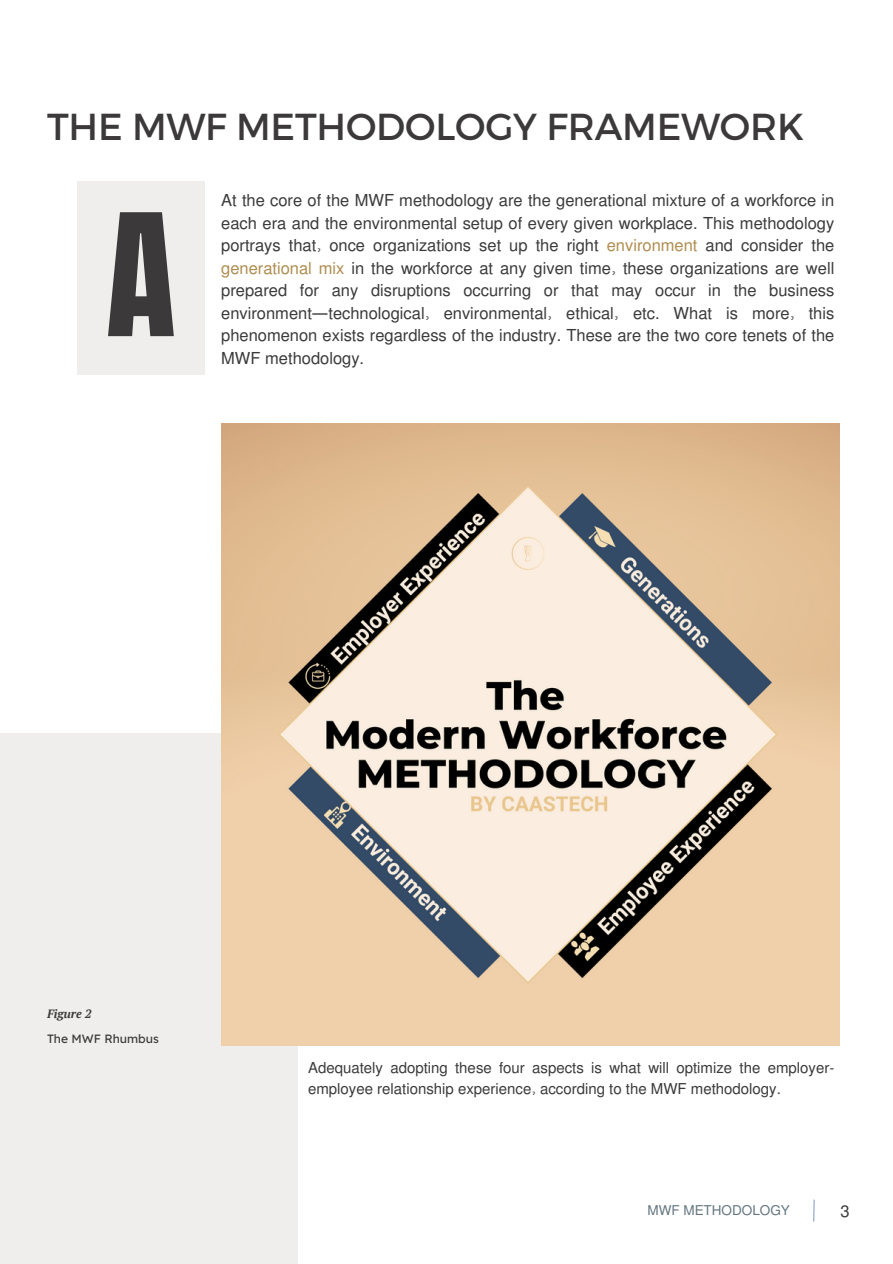
<style>
.page{position:relative;width:893px;height:1264px;background:#fff}
.page>*{position:absolute;margin:0;border:0;box-sizing:border-box;transform-origin:0 0}
.t1{font:144.15px "Anton";color:#3b3939}
.t2{font:37.5px "Montserrat";letter-spacing:-.005em;color:#3b3939}
.t3{font:16.5px/22.5px "Mukti";color:#3b3939;text-align:justify}
.t4{font:15px/21.3px "Mukti";color:#3b3939}
.t5{font:13.5px "Mukti";color:#637680}
.t6{font:12px "Lexend Deca";color:#3b3939}
.t7{font:italic 700 12px "PT Serif";color:#3b3939}
.s1{color:#b08c4f}
.s2{font-family:"Noto Sans Gurmukhi"}
</style>
<div class="page">
<div style="left:0;top:733px;width:298px;height:530px;background:#f0eeed"></div>
<div style="left:77px;top:181px;width:127px;height:194px;background:#f0eeed"></div>
<svg style="left:813px;top:1199px;width:2px;height:23px"></svg>
<img style="left:221px;top:423px;width:618px;height:622px">
<h2 class="t2" style="left:47px;top:102px;width:758px">THE MWF METHODOLOGY FRAMEWORK</h2>
<p class="t1" style="left:106px;top:172px;width:71px">A</p>
<h2 class="t3" style="left:221px;top:188px;width:614px">At the core of the MWF methodology are the generational mixture of a workforce in each era and the environmental setup of every given workplace. This methodology portrays that, once organizations set up the right <span class="s1">environment</span> and consider the <span class="s1">generational mix</span> in the workforce at any given time, these organizations are well prepared for any disruptions occurring or that may occur in the business environment<span class="s2">—</span>technological, environmental, ethical, etc. What is more, this phenomenon exists regardless of the industry. These are the two core tenets of the</h2>
<h2 class="t3" style="left:221px;top:346px;width:144px">MWF methodology.</h2>
<h4 class="t7" style="left:47px;top:1005px;width:46px">Figure 2</h4>
<p class="t6" style="left:47px;top:1030px;width:113px">The MWF Rhumbus</p>
<p class="t4" style="left:308px;top:1056px;width:528px">Adequately adopting these four aspects is what will optimize the employer&shy;employee relationship experience, according to the MWF methodology.</p>
<h3 class="t5" style="left:647px;top:1200px;width:144px">MWF METHODOLOGY</h3>
<p class="t3" style="left:840px;top:1199px;width:11px">3</p>
</div>
